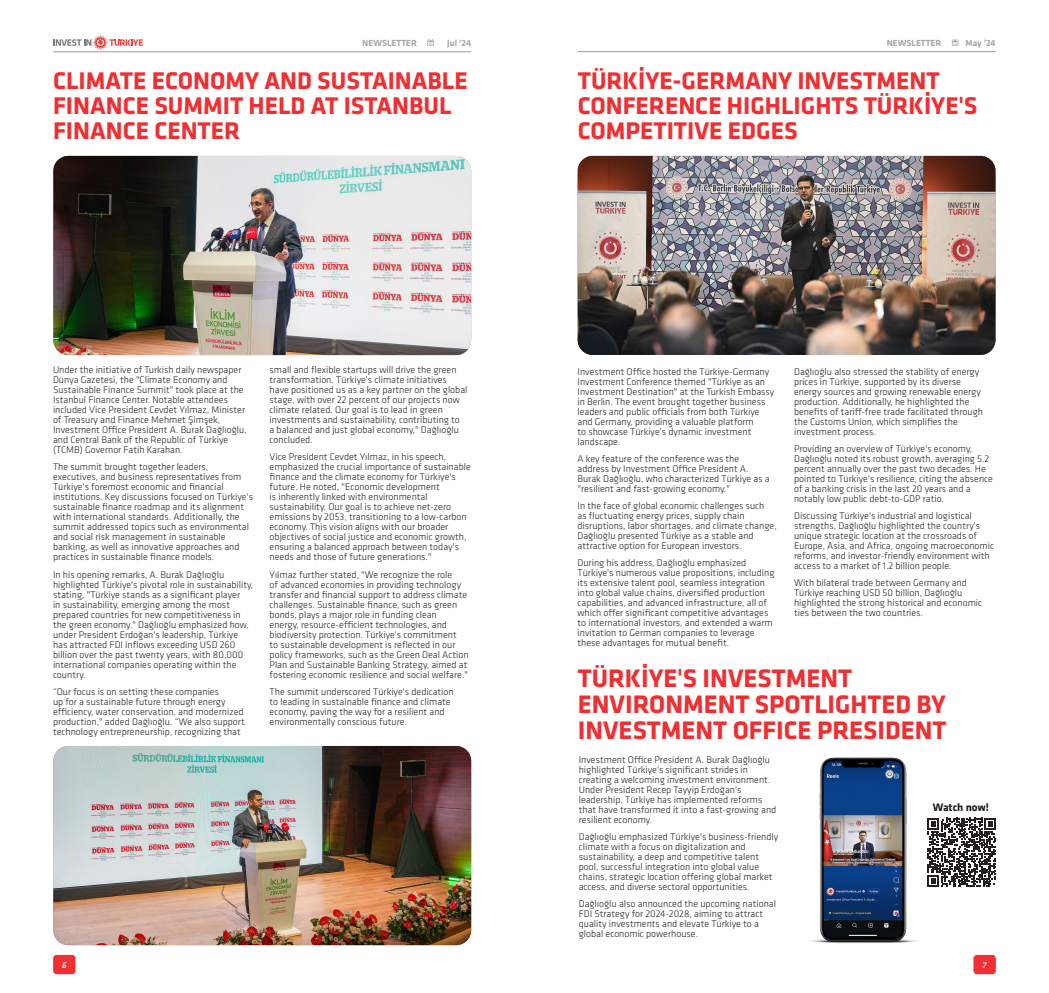
<style>
.page{position:relative;width:1049px;height:993px;background:#fff}
.page>*{position:absolute;margin:0;border:0;box-sizing:border-box;transform-origin:0 0}
.t1{font:700 26.25px/26.2px "Klavika";color:#ee3033}
.t2{font:700 25px/25px "Klavika";color:#ee3033}
.t3{font:700 11.25px "Klavika";color:#231f20}
.t4{font:300 10px/10px "Klavika";color:#231f20}
.t5{font:700 9.12px "Klavika";color:#a8a9ad}
.t6{font:italic 500 8.75px "Klavika";color:#fff}
</style>
<div class="page">
<svg style="left:427px;top:39px;width:7px;height:7px"></svg>
<div style="left:53px;top:954px;width:23px;height:19px;background:#ee3033;border-radius:4px"></div>
<div style="left:973px;top:954px;width:23px;height:19px;background:#ee3033;border-radius:4px"></div>
<hr style="left:53px;top:52px;width:418px;height:1px;background:#9e9e9e">
<hr style="left:578px;top:51px;width:418px;height:1px;background:#9e9e9e">
<svg style="left:53px;top:35px;width:90px;height:15px"></svg>
<svg style="left:952px;top:39px;width:6px;height:7px"></svg>
<img style="left:53px;top:156px;width:418px;height:199px">
<img style="left:53px;top:746px;width:418px;height:198px">
<img style="left:578px;top:156px;width:417px;height:199px">
<svg style="left:927px;top:817px;width:69px;height:69px"></svg>
<img style="left:811px;top:757px;width:105px;height:186px">
<p class="t5" style="left:362px;top:38px;width:56px">NEWSLETTER</p>
<p class="t5" style="left:447px;top:38px;width:26px">Jul ’24</p>
<p class="t2" style="left:53px;top:69px;width:416px">CLIMATE ECONOMY AND SUSTAINABLE<br>FINANCE SUMMIT HELD AT ISTANBUL<br>FINANCE CENTER</p>
<p class="t4" style="left:53px;top:365px;width:195px">Under the initiative of Turkish daily newspaper Dünya Gazetesi, the "Climate Economy and Sustainable Finance Summit" took place at the Istanbul Finance Center. Notable attendees included Vice President Cevdet Yılmaz, Minister of Treasury and Finance Mehmet Şimşek, Investment Office President A. Burak Dağlıoğlu, and Central Bank of the Republic of Türkiye (TCMB) Governor Fatih Karahan.</p>
<p class="t4" style="left:53px;top:462px;width:201px">The summit brought together leaders, executives, and business representatives from Türkiye's foremost economic and financial institutions. Key discussions focused on Türkiye's sustainable finance roadmap and its alignment with international standards. Additionally, the summit addressed topics such as environmental and social risk management in sustainable banking, as well as innovative approaches and practices in sustainable finance models.</p>
<p class="t4" style="left:53px;top:569px;width:202px">In his opening remarks, A. Burak Dağlıoğlu highlighted Türkiye's pivotal role in sustainability, stating, "Türkiye stands as a significant player<br>in sustainability, emerging among the most prepared countries for new competitiveness in the green economy." Dağlıoğlu emphasized how, under President Erdoğan's leadership, Türkiye has attracted FDI inflows exceeding USD 260 billion over the past twenty years, with 80,000 international companies operating within the country.</p>
<p class="t4" style="left:53px;top:686px;width:193px">“Our focus is on setting these companies<br>up for a sustainable future through energy efficiency, water conservation, and modernized production," added Dağlıoğlu. “We also support technology entrepreneurship, recognizing that</p>
<p class="t4" style="left:270px;top:365px;width:199px">small and flexible startups will drive the green transformation. Türkiye's climate initiatives have positioned us as a key partner on the global stage, with over 22 percent of our projects now climate related. Our goal is to lead in green investments and sustainability, contributing to<br>a balanced and just global economy," Dağlıoğlu concluded.</p>
<p class="t4" style="left:270px;top:452px;width:203px">Vice President Cevdet Yılmaz, in his speech, emphasized the crucial importance of sustainable finance and the climate economy for Türkiye's future. He noted, "Economic development<br>is inherently linked with environmental sustainability. Our goal is to achieve net-zero emissions by 2053, transitioning to a low-carbon economy. This vision aligns with our broader objectives of social justice and economic growth, ensuring a balanced approach between today's needs and those of future generations."</p>
<p class="t4" style="left:270px;top:569px;width:200px">Yılmaz further stated, "We recognize the role<br>of advanced economies in providing technology transfer and financial support to address climate challenges. Sustainable finance, such as green bonds, plays a major role in funding clean<br>energy, resource-efficient technologies, and biodiversity protection. Türkiye's commitment<br>to sustainable development is reflected in our policy frameworks, such as the Green Deal Action Plan and Sustainable Banking Strategy, aimed at fostering economic resilience and social welfare."</p>
<p class="t4" style="left:270px;top:686px;width:186px">The summit underscored Türkiye's dedication to leading in sustainable finance and climate economy, paving the way for a resilient and environmentally conscious future.</p>
<p class="t5" style="left:887px;top:38px;width:56px">NEWSLETTER</p>
<p class="t5" style="left:965px;top:38px;width:32px">May ’24</p>
<p class="t2" style="left:578px;top:69px;width:401px">TÜRKİYE-GERMANY INVESTMENT<br>CONFERENCE HIGHLIGHTS TÜRKİYE'S<br>COMPETITIVE EDGES</p>
<p class="t4" style="left:577px;top:366px;width:198px">Investment Office hosted the Türkiye-Germany Investment Conference themed "Türkiye as an Investment Destination" at the Turkish Embassy in Berlin. The event brought together business leaders and public officials from both Türkiye and Germany, providing a valuable platform<br>to showcase Türkiye's dynamic investment landscape.</p>
<p class="t4" style="left:577px;top:453px;width:194px">A key feature of the conference was the address by Investment Office President A.<br>Burak Dağlıoğlu, who characterized Türkiye as a "resilient and fast-growing economy."</p>
<p class="t4" style="left:577px;top:500px;width:201px">In the face of global economic challenges such<br>as fluctuating energy prices, supply chain disruptions, labor shortages, and climate change, Dağlıoğlu presented Türkiye as a stable and attractive option for European investors.</p>
<p class="t4" style="left:577px;top:557px;width:198px">During his address, Dağlıoğlu emphasized Türkiye's numerous value propositions, including its extensive talent pool, seamless integration into global value chains, diversified production capabilities, and advanced infrastructure, all of which offer significant competitive advantages to international investors, and extended a warm invitation to German companies to leverage these advantages for mutual benefit.</p>
<p class="t4" style="left:794px;top:366px;width:190px">Dağlıoğlu also stressed the stability of energy prices in Türkiye, supported by its diverse energy sources and growing renewable energy production. Additionally, he highlighted the benefits of tariff-free trade facilitated through the Customs Union, which simplifies the investment process.</p>
<p class="t4" style="left:794px;top:443px;width:200px">Providing an overview of Türkiye's economy, Dağlıoğlu noted its robust growth, averaging 5.2 percent annually over the past two decades. He pointed to Türkiye's resilience, citing the absence of a banking crisis in the last 20 years and a notably low public debt-to-GDP ratio.</p>
<p class="t4" style="left:794px;top:510px;width:201px">Discussing Türkiye's industrial and logistical strengths, Dağlıoğlu highlighted the country's unique strategic location at the crossroads of Europe, Asia, and Africa, ongoing macroeconomic reforms, and investor-friendly environment with access to a market of 1.2 billion people.</p>
<p class="t4" style="left:794px;top:577px;width:190px">With bilateral trade between Germany and Türkiye reaching USD 50 billion, Dağlıoğlu highlighted the strong historical and economic ties between the two countries.</p>
<p class="t1" style="left:578px;top:665px;width:370px">TÜRKİYE'S INVESTMENT<br>ENVIRONMENT SPOTLIGHTED BY<br>INVESTMENT OFFICE PRESIDENT</p>
<p class="t4" style="left:579px;top:754px;width:199px">Investment Office President A. Burak Dağlıoğlu highlighted Türkiye's significant strides in creating a welcoming investment environment.<br>Under President Recep Tayyip Erdoğan's leadership, Türkiye has implemented reforms that have transformed it into a fast-growing and resilient economy.</p>
<p class="t4" style="left:579px;top:831px;width:201px">Dağlıoğlu emphasized Türkiye's business-friendly climate with a focus on digitalization and sustainability, a deep and competitive talent pool, successful integration into global value chains, strategic location offering global market access, and diverse sectoral opportunities.</p>
<p class="t4" style="left:579px;top:898px;width:199px">Dağlıoğlu also announced the upcoming national FDI Strategy for 2024-2028, aiming to attract quality investments and elevate Türkiye to a global economic powerhouse.</p>
<p class="t3" style="left:933px;top:800px;width:58px">Watch now!</p>
<p class="t6" style="left:62px;top:959px;width:6px">6</p>
<p class="t6" style="left:982px;top:959px;width:5px">7</p>
</div>
